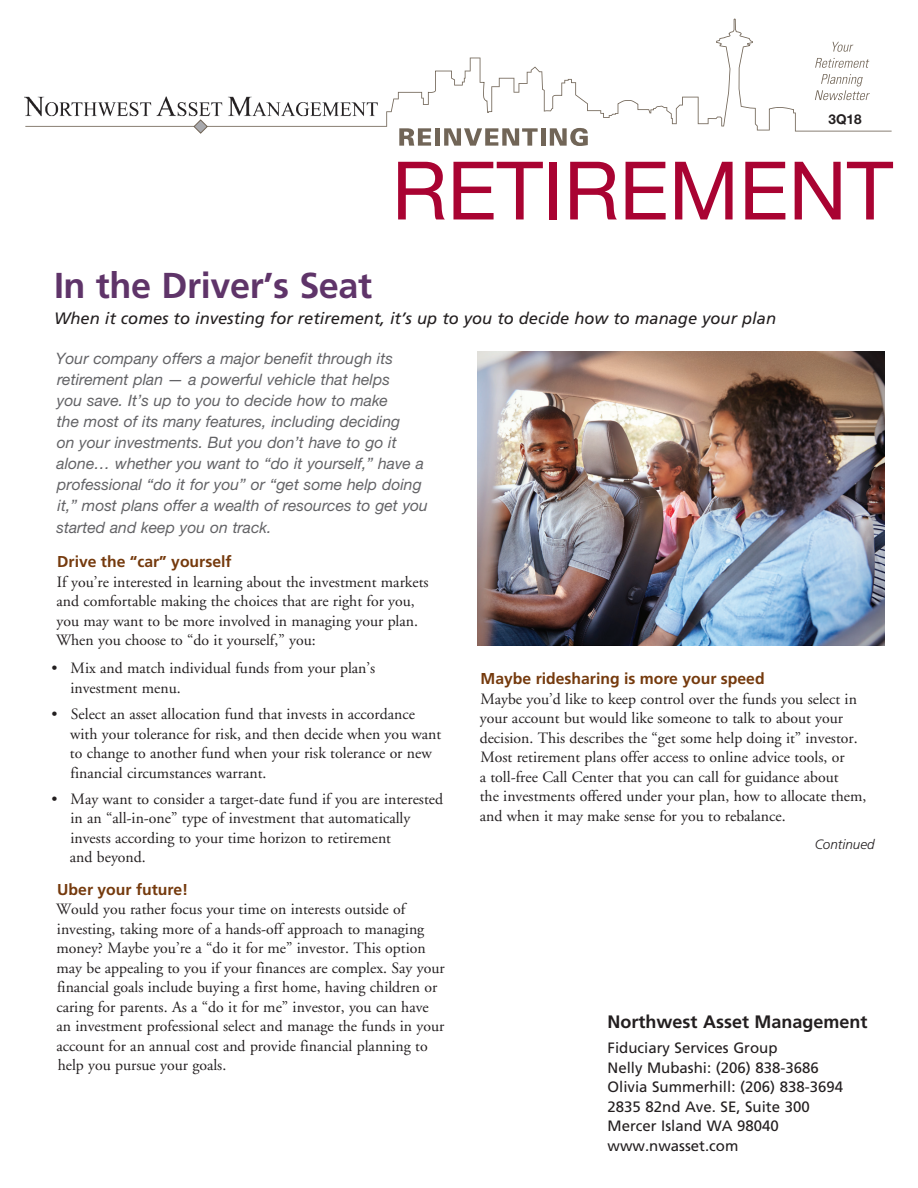
<style>
.page{position:relative;width:918px;height:1188px;background:#fff}
.page>*{position:absolute;margin:0;border:0;box-sizing:border-box;transform-origin:0 0}
.story_title_frutiger{font:700 36px "Frutiger";letter-spacing:-.01em;color:#5f3469}
.story_subheads{font:700 18px "Frutiger";color:#231f20}
.story_title_frutiger-2{font:italic 16.5px "Frutiger";color:#231f20}
.body_copy{font:15.75px/19.5px "Adobe Garamond";color:#231f20}
.italic_callout{font:italic 15.75px/21px "Helvetica Neue";color:#636366}
.subheads{font:700 15.75px "Frutiger";color:#753a0d}
.story_subheads-2{font:15px/19.5px "Frutiger";color:#231f20}
.continued{font:italic 300 13.5px "Frutiger";color:#231f20}
.story_subheads-3{font:700 13.5px "Helvetica Neue";color:#231f20}
</style>
<div class="page">
<img style="left:477px;top:351px;width:407px;height:295px">
<svg style="left:25px;top:19px;width:867px;height:113px"></svg>
<svg style="left:399px;top:128px;width:32px;height:18px"></svg>
<div style="left:435px;top:128px;width:5px;height:18px;background:#716557"></div>
<svg style="left:444px;top:128px;width:94px;height:18px"></svg>
<hr style="left:541px;top:128px;width:4px;height:18px;background:#716557">
<svg style="left:550px;top:128px;width:38px;height:18px"></svg>
<svg style="left:398px;top:162px;width:47px;height:57px"></svg>
<svg style="left:453px;top:162px;width:90px;height:57px"></svg>
<div style="left:550px;top:162px;width:7px;height:57px;background:#a90332"></div>
<svg style="left:570px;top:162px;width:47px;height:57px"></svg>
<svg style="left:626px;top:162px;width:40px;height:57px"></svg>
<svg style="left:675px;top:162px;width:58px;height:57px"></svg>
<svg style="left:745px;top:162px;width:40px;height:57px"></svg>
<svg style="left:795px;top:162px;width:46px;height:57px"></svg>
<svg style="left:847px;top:162px;width:46px;height:57px"></svg>
<svg style="left:193px;top:119px;width:15px;height:15px"></svg>
<p class="story_subheads-3" style="left:829px;top:111px;width:35px">3Q18</p>
<p class="story_title_frutiger" style="left:54px;top:264px;width:320px">In the Driver’s Seat</p>
<p class="story_title_frutiger-2" style="left:54px;top:309px;width:724px">When it comes to investing for retirement, it’s up to you to decide how to manage your plan</p>
<p class="italic_callout" style="left:56px;top:347px;width:374px">Your company offers a major benefit through its retirement plan — a powerful vehicle that helps<br>you save. It’s up to you to decide how to make<br>the most of its many features, including deciding<br>on your investments. But you don’t have to go it alone… whether you want to “do it yourself,” have a professional “do it for you” or “get some help doing it,” most plans offer a wealth of resources to get you</p>
<p class="italic_callout" style="left:57px;top:517px;width:216px">started and keep you on track.</p>
<p class="subheads" style="left:57px;top:553px;width:176px">Drive the “car” yourself</p>
<p class="body_copy" style="left:56px;top:572px;width:374px">If you’re interested in learning about the investment markets and comfortable making the choices that are right for you, you may want to be more involved in managing your plan.<br>When you choose to “do it yourself,” you:</p>
<p class="body_copy" style="left:70px;top:659px;width:306px;text-indent:-19px">• Mix and match individual funds from your plan’s investment menu.</p>
<p class="body_copy" style="left:70px;top:705px;width:373px;text-indent:-18px">• Select an asset allocation fund that invests in accordance with your tolerance for risk, and then decide when you want to change to another fund when your risk tolerance or new financial circumstances warrant.</p>
<p class="body_copy" style="left:70px;top:790px;width:375px;text-indent:-18px">• May want to consider a target-date fund if you are interested in an “all-in-one” type of investment that automatically invests according to your time horizon to retirement<br>and beyond.</p>
<p class="subheads" style="left:57px;top:880px;width:132px">Uber your future!</p>
<p class="body_copy" style="left:56px;top:900px;width:390px">Would you rather focus your time on interests outside of investing, taking more of a hands-off approach to managing money? Maybe you’re a “do it for me” investor. This option may be appealing to you if your finances are complex. Say your financial goals include buying a first home, having children or caring for parents. As a “do it for me” investor, you can have an investment professional select and manage the funds in your account for an annual cost and provide financial planning to help you pursue your goals.</p>
<p class="subheads" style="left:481px;top:669px;width:286px">Maybe ridesharing is more your speed</p>
<p class="body_copy" style="left:480px;top:689px;width:388px">Maybe you’d like to keep control over the funds you select in your account but would like someone to talk to about your decision. This describes the “get some help doing it” investor.<br>Most retirement plans offer access to online advice tools, or<br>a toll-free Call Center that you can call for guidance about<br>the investments offered under your plan, how to allocate them, and when it may make sense for you to rebalance.</p>
<p class="continued" style="left:815px;top:836px;width:62px">Continued</p>
<p class="story_subheads" style="left:608px;top:1011px;width:262px">Northwest Asset Management</p>
<p class="story_subheads-2" style="left:608px;top:1038px;width:172px">Fiduciary Services Group</p>
<p class="story_subheads-2" style="left:608px;top:1057px;width:237px">Nelly Mubashi: (206) 838-3686<br>Olivia Summerhill: (206) 838-3694</p>
<p class="story_subheads-2" style="left:608px;top:1096px;width:204px">2835 82nd Ave. SE, Suite 300</p>
<p class="story_subheads-2" style="left:608px;top:1116px;width:173px">Mercer Island WA 98040</p>
<p class="story_subheads-2" style="left:608px;top:1135px;width:132px">www.nwasset.com</p>
</div>
